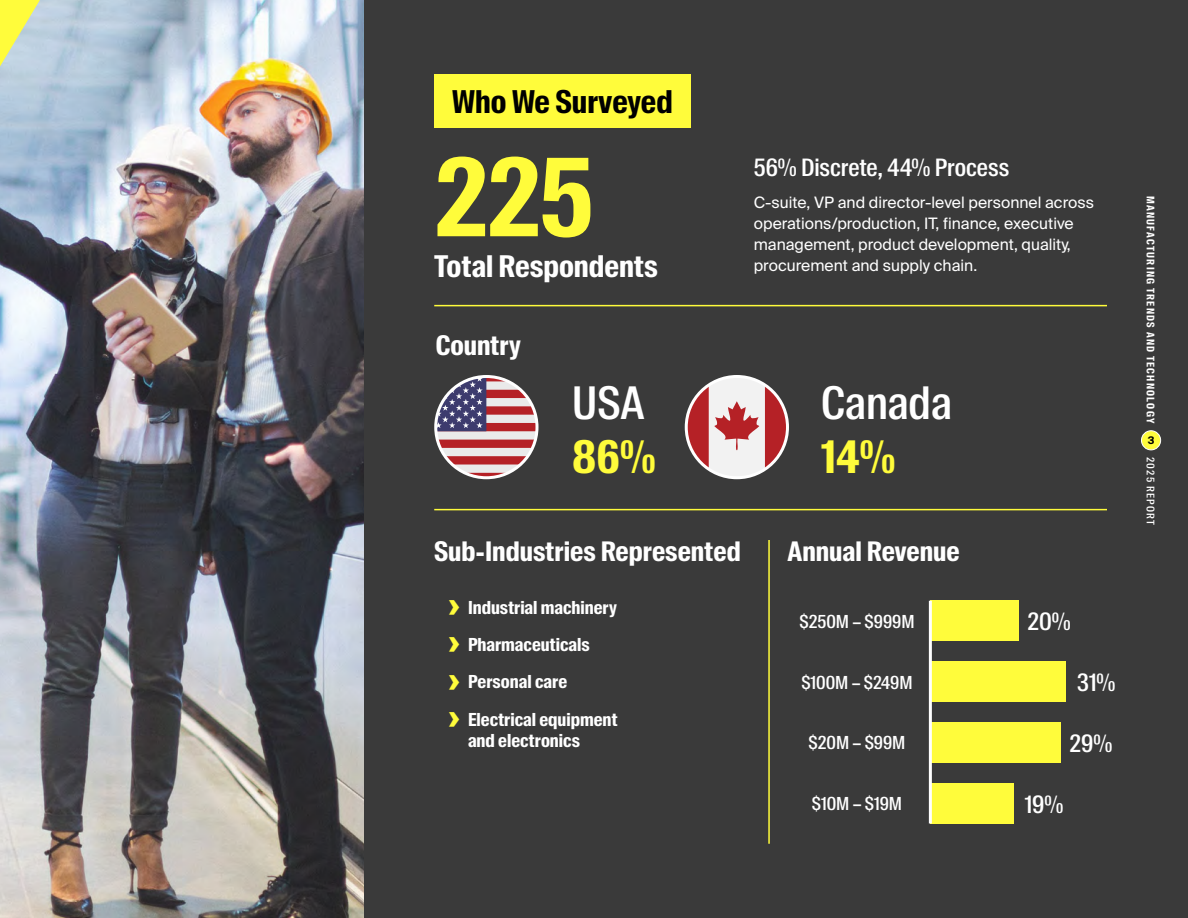
<style>
.page{position:relative;width:1188px;height:918px;background:#fff}
.page>*{position:absolute;margin:0;border:0;box-sizing:border-box;transform-origin:0 0}
.t1{font:700 108px "Suisse Intl Cond";color:#fffc3b}
.t2{font:500 45px "Suisse Intl Cond";color:#fff}
.t3{font:700 45px "Suisse Intl Cond";color:#fffc3b}
.t4{font:700 31.5px "Suisse Intl Cond";color:#000}
.t5{font:700 30px "Suisse Intl Cond";color:#fff}
.t6{font:700 27px "Suisse Intl Cond";color:#fff}
.t7{font:500 24px "Suisse Intl Cond";color:#fff}
.t8{font:700 18px/37.2px "Suisse Intl Cond";color:#fff}
.t9{font:500 18px "Suisse Intl Cond";color:#fff}
.t10{font:15.75px/21px "Suisse Intl";color:#fff}
.t11{font:700 10.5px "Suisse Intl Cond";letter-spacing:.115em;color:#fff}
.t12{font:500 10.5px "Suisse Intl Cond";letter-spacing:.115em;color:#fff}
.t13{font:700 10.5px "Suisse Intl";color:#000}
.s1{font-family:"Suisse Intl";font-size:31.5px;color:#fffc3b}
</style>
<div class="page">
<img style="left:0;top:0;width:364px;height:918px">
<div style="left:364px;top:0;width:824px;height:918px;background:#3a3a3a"></div>
<svg style="left:0;top:0;width:40px;height:66px;background:#dfe78d"></svg>
<div style="left:434px;top:74px;width:257px;height:54px;background:#fffc3b"></div>
<div style="left:436px;top:377px;width:101px;height:101px;background:#eaeaea;border-radius:50%"></div>
<svg style="left:436px;top:440px;width:101px;height:8px"></svg>
<svg style="left:443px;top:456px;width:87px;height:9px"></svg>
<svg style="left:462px;top:473px;width:49px;height:5px"></svg>
<svg style="left:438px;top:376px;width:99px;height:55px"></svg>
<div style="left:434px;top:375px;width:104px;height:104px;border:3px solid #fff;border-radius:50%"></div>
<div style="left:686px;top:377px;width:102px;height:101px;background:#f2f2f2;border-radius:50%"></div>
<svg style="left:765px;top:383px;width:23px;height:88px"></svg>
<svg style="left:686px;top:377px;width:73px;height:101px"></svg>
<div style="left:685px;top:375px;width:104px;height:104px;border:3px solid #fff;border-radius:50%"></div>
<hr style="left:434px;top:305px;width:673px;height:1px;background:#fffc3b">
<hr style="left:434px;top:509px;width:673px;height:1px;background:#fffc3b">
<hr style="left:768px;top:540px;width:2px;height:304px;background:#fffc3b">
<div style="left:930px;top:601px;width:89px;height:40px;background:#fffc3b"></div>
<div style="left:930px;top:662px;width:136px;height:40px;background:#fffc3b"></div>
<div style="left:930px;top:722px;width:131px;height:41px;background:#fffc3b"></div>
<div style="left:930px;top:783px;width:84px;height:41px;background:#fffc3b"></div>
<hr style="left:929px;top:601px;width:3px;height:223px;background:#fff">
<div style="left:1141px;top:431px;width:20px;height:19px;background:#fffc3b;border-radius:50%"></div>
<div style="left:1141px;top:430px;width:20px;height:20px;border:1px solid #fff;border-radius:50%"></div>
<h3 class="t4" style="left:452px;top:84px;width:222px">Who We Surveyed</h3>
<h1 class="t1" style="left:434px;top:135px;width:161px">225</h1>
<h3 class="t5" style="left:434px;top:249px;width:225px">Total Respondents</h3>
<h3 class="t6" style="left:436px;top:330px;width:87px">Country</h3>
<h2 class="t2" style="left:572px;top:377px;width:74px">USA</h2>
<h2 class="t3" style="left:572px;top:431px;width:85px">86%</h2>
<h3 class="t7" style="left:754px;top:153px;width:257px">56% Discrete, 44% Process</h3>
<p class="t10" style="left:754px;top:192px;width:342px">C-suite, VP and director-level personnel across operations/production, IT, finance, executive management, product development, quality, procurement and supply chain.</p>
<h2 class="t2" style="left:821px;top:377px;width:132px">Canada</h2>
<h2 class="t3" style="left:821px;top:431px;width:76px">14%</h2>
<h3 class="t6" style="left:434px;top:536px;width:308px">Sub-Industries Represented</h3>
<p class="t8" style="left:448px;top:589px;width:171px"><span class="s1">›</span> Industrial machinery <span class="s1">›</span> Pharmaceuticals<br><span class="s1">›</span> Personal care<br><span class="s1">›</span> Electrical equipment</p>
<p class="t8" style="left:468px;top:722px;width:114px">and electronics</p>
<h3 class="t6" style="left:788px;top:536px;width:174px">Annual Revenue</h3>
<p class="t9" style="left:799px;top:611px;width:117px">$250M – $999M</p>
<h3 class="t7" style="left:1027px;top:608px;width:45px">20%</h3>
<p class="t9" style="left:801px;top:672px;width:113px">$100M – $249M</p>
<h3 class="t7" style="left:1077px;top:669px;width:40px">31%</h3>
<p class="t9" style="left:809px;top:733px;width:98px">$20M – $99M</p>
<h3 class="t7" style="left:1069px;top:729px;width:44px">29%</h3>
<p class="t9" style="left:812px;top:793px;width:92px">$10M – $19M</p>
<h3 class="t7" style="left:1025px;top:790px;width:40px">19%</h3>
<p class="t11" style="left:1157px;top:196px;width:229px;rotate:90deg">MANUFACTURING TRENDS AND TECHNOLOGY</p>
<p class="t13" style="left:1148px;top:434px;width:8px">3</p>
<p class="t12" style="left:1157px;top:457px;width:70px;rotate:90deg">2025 REPORT</p>
</div>
